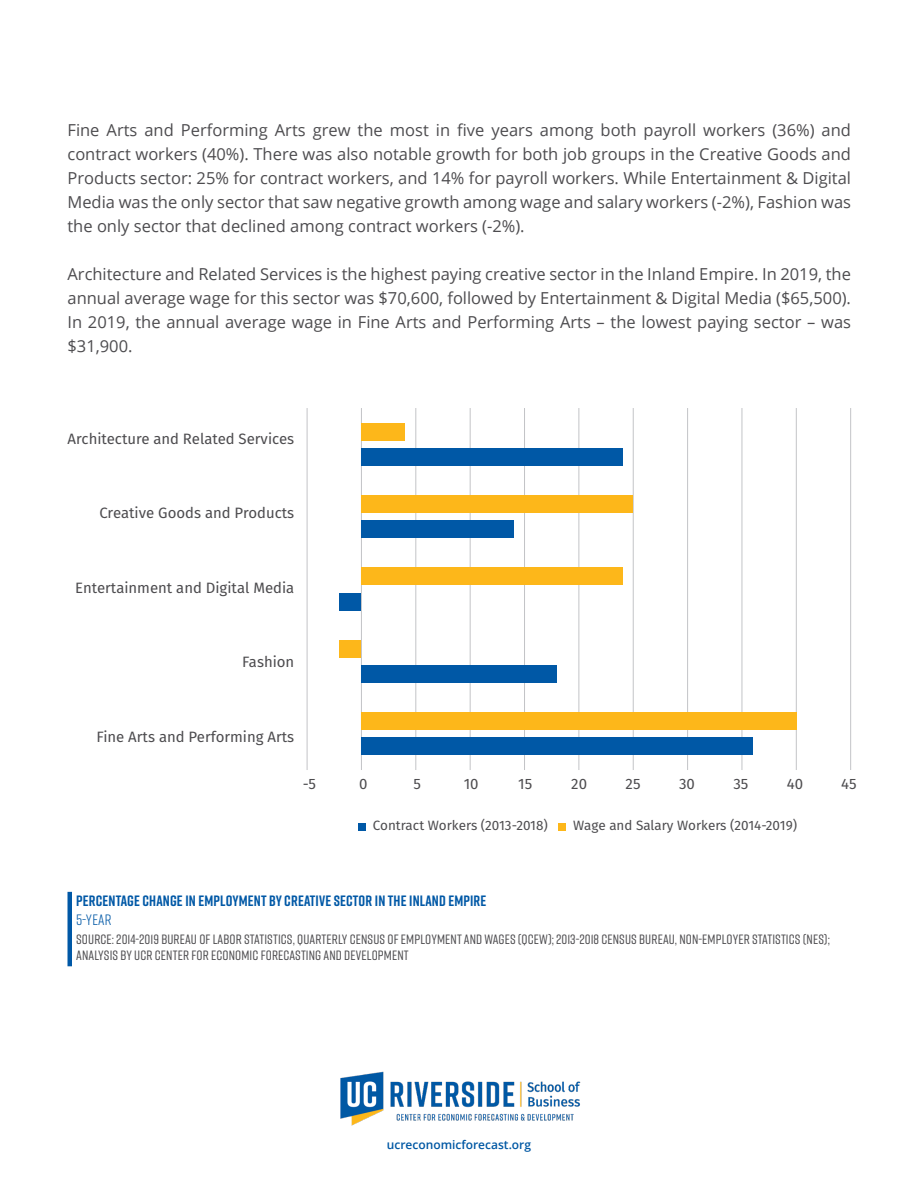
<style>
.page{position:relative;width:918px;height:1188px;background:#fff}
.page>*{position:absolute;margin:0;border:0;box-sizing:border-box;transform-origin:0 0}
.t1{font:16.5px/24px "Open Sans";color:#4d4c4f;text-align:justify}
.t2{font:15px "Fira Sans";color:#4d4c4f}
.t3{font:700 15px "Rift";letter-spacing:.01em;color:#0058a6}
.t4{font:15px "Rift";color:#0058a6}
.t5{font:500 13.5px/16.2px "Rift";letter-spacing:.01em;color:#4d4c4f}
.t6{font:13.5px "Fira Sans";color:#4d4c4f}
.t7{font:600 12px "Open Sans";color:#0058a4}
</style>
<div class="page">
<img style="left:340px;top:1071px;width:241px;height:55px">
<hr style="left:307px;top:408px;width:1px;height:362px;background:#c3c4c7">
<hr style="left:361px;top:408px;width:1px;height:362px;background:#c3c4c7">
<hr style="left:415px;top:408px;width:1px;height:362px;background:#c3c4c7">
<hr style="left:470px;top:408px;width:1px;height:362px;background:#c3c4c7">
<hr style="left:524px;top:408px;width:1px;height:362px;background:#c3c4c7">
<hr style="left:579px;top:408px;width:1px;height:362px;background:#c3c4c7">
<hr style="left:633px;top:408px;width:1px;height:362px;background:#c3c4c7">
<hr style="left:687px;top:408px;width:1px;height:362px;background:#c3c4c7">
<hr style="left:742px;top:408px;width:1px;height:362px;background:#c3c4c7">
<hr style="left:796px;top:408px;width:1px;height:362px;background:#c3c4c7">
<hr style="left:850px;top:408px;width:1px;height:362px;background:#c3c4c7">
<div style="left:361px;top:448px;width:261px;height:18px;background:#0058a6"></div>
<div style="left:361px;top:520px;width:153px;height:18px;background:#0058a6"></div>
<div style="left:340px;top:593px;width:21px;height:18px;background:#0058a6"></div>
<div style="left:361px;top:665px;width:196px;height:18px;background:#0058a6"></div>
<div style="left:361px;top:738px;width:392px;height:17px;background:#0058a6"></div>
<div style="left:361px;top:423px;width:44px;height:17px;background:#fdb71a"></div>
<div style="left:361px;top:495px;width:272px;height:18px;background:#fdb71a"></div>
<div style="left:361px;top:567px;width:261px;height:18px;background:#fdb71a"></div>
<div style="left:340px;top:640px;width:21px;height:18px;background:#fdb71a"></div>
<div style="left:361px;top:712px;width:435px;height:18px;background:#fdb71a"></div>
<div style="left:358px;top:823px;width:7px;height:7px;background:#0058a6"></div>
<div style="left:558px;top:823px;width:8px;height:7px;background:#fdb71a"></div>
<hr style="left:68px;top:892px;width:4px;height:74px;background:#0058a6">
<p class="t1" style="left:68px;top:117px;width:785px">Fine Arts and Performing Arts grew the most in five years among both payroll workers (36%) and contract workers (40%). There was also notable growth for both job groups in the Creative Goods and Products sector: 25% for contract workers, and 14% for payroll workers. While Entertainment &amp; Digital Media was the only sector that saw negative growth among wage and salary workers (-2%), Fashion was the only sector that declined among contract workers (-2%).</p>
<p class="t1" style="left:68px;top:261px;width:785px">Architecture and Related Services is the highest paying creative sector in the Inland Empire. In 2019, the annual average wage for this sector was $70,600, followed by Entertainment &amp; Digital Media ($65,500).<br>In 2019, the annual average wage in Fine Arts and Performing Arts – the lowest paying sector – was $31,900.</p>
<p class="t2" style="left:68px;top:427px;width:228px">Architecture and Related Services</p>
<p class="t2" style="left:99px;top:502px;width:196px">Creative Goods and Products</p>
<p class="t2" style="left:75px;top:576px;width:221px">Entertainment and Digital Media</p>
<p class="t2" style="left:242px;top:651px;width:53px">Fashion</p>
<p class="t2" style="left:97px;top:725px;width:199px">Fine Arts and Performing Arts</p>
<p class="t2" style="left:303px;top:773px;width:15px">-5</p>
<p class="t2" style="left:359px;top:773px;width:10px">0</p>
<p class="t2" style="left:414px;top:773px;width:9px">5</p>
<p class="t2" style="left:464px;top:773px;width:16px">10</p>
<p class="t2" style="left:518px;top:773px;width:16px">15</p>
<p class="t2" style="left:571px;top:773px;width:17px">20</p>
<p class="t2" style="left:626px;top:773px;width:16px">25</p>
<p class="t2" style="left:679px;top:773px;width:17px">30</p>
<p class="t2" style="left:733px;top:773px;width:16px">35</p>
<p class="t2" style="left:787px;top:773px;width:18px">40</p>
<p class="t2" style="left:841px;top:773px;width:17px">45</p>
<p class="t6" style="left:373px;top:815px;width:176px">Contract Workers (2013-2018)</p>
<p class="t6" style="left:573px;top:815px;width:225px">Wage and Salary Workers (2014-2019)</p>
<p class="t3" style="left:76px;top:890px;width:412px">PERCENTAGE CHANGE IN EMPLOYMENT BY CREATIVE SECTOR IN THE INLAND EMPIRE</p>
<p class="t5" style="left:76px;top:931px;width:755px">SOURCE: 2014-2019 BUREAU OF LABOR STATISTICS, QUARTERLY CENSUS OF EMPLOYMENT AND WAGES (QCEW); 2013-2018 CENSUS BUREAU, NON-EMPLOYER STATISTICS (NES);<br>ANALYSIS BY UCR CENTER FOR ECONOMIC FORECASTING AND DEVELOPMENT</p>
<p class="t4" style="left:76px;top:910px;width:37px">5-YEAR</p>
<p class="t7" style="left:387px;top:1137px;width:146px">ucreconomicforecast.org</p>
</div>
